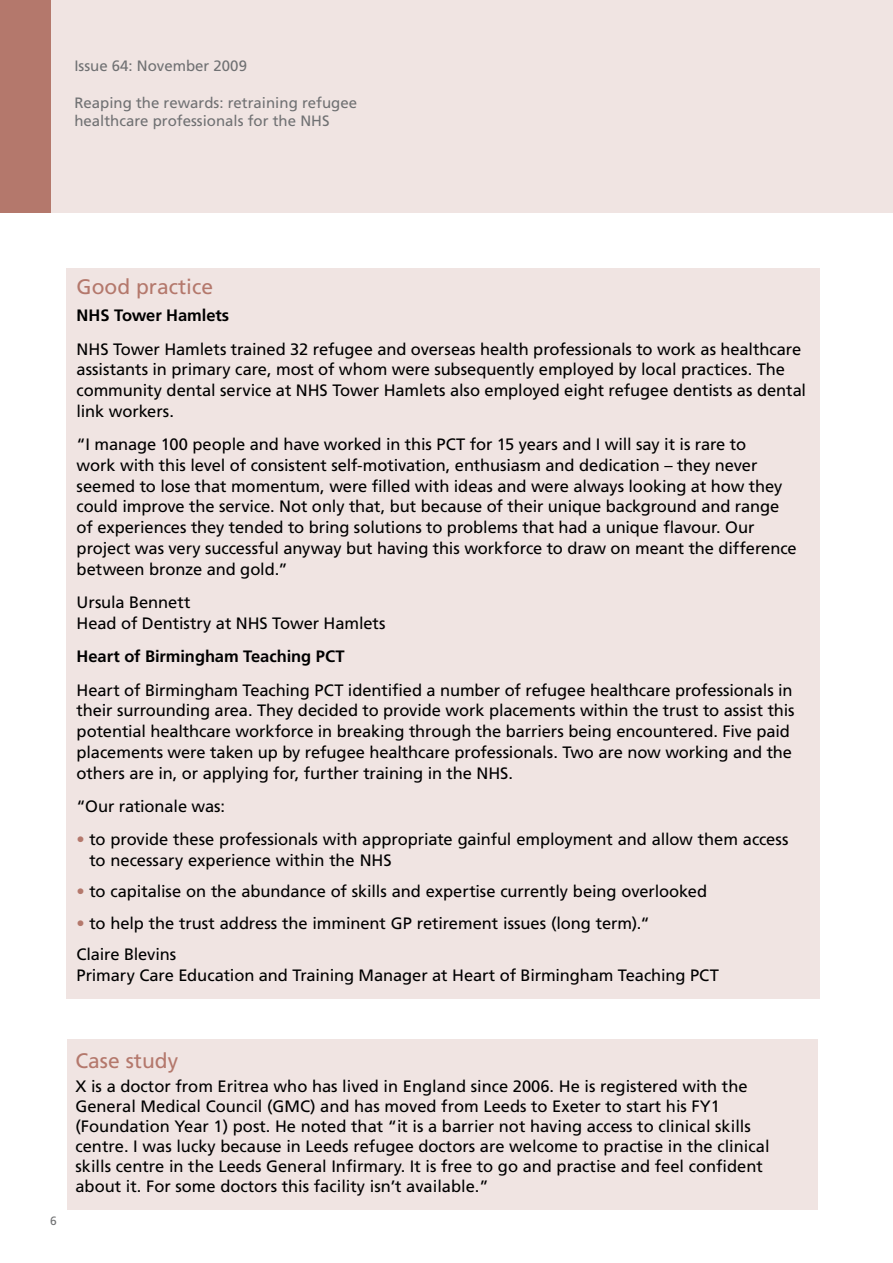
<style>
.page{position:relative;width:893px;height:1263px;background:#fff}
.page>*{position:absolute;margin:0;border:0;box-sizing:border-box;transform-origin:0 0}
.t1{font:21px "Frutiger LT";color:#b4786c}
.t2{font:16.5px/20.7px "Frutiger LT";letter-spacing:-.005em;color:#000}
.t3{font:700 16.5px "Frutiger LT";letter-spacing:-.005em;color:#000}
.t4{font:15px/18px "Frutiger LT";color:#707173}
.t5{font:12px "Frutiger LT";color:#707173}
.s1{font-weight:300;color:#b4786c}
</style>
<div class="page">
<div style="left:0;top:0;width:51px;height:213px;background:#b4786c"></div>
<div style="left:51px;top:0;width:842px;height:213px;background:#f0e4e2"></div>
<div style="left:66px;top:268px;width:754px;height:730px;background:#f0e4e2"></div>
<div style="left:67px;top:1040px;width:751px;height:170px;background:#f0e4e2"></div>
<p class="t4" style="left:74px;top:57px;width:174px">Issue 64: November 2009</p>
<p class="t4" style="left:74px;top:93px;width:284px">Reaping the rewards: retraining refugee healthcare professionals for the NHS</p>
<p class="t1" style="left:77px;top:275px;width:138px">Good practice</p>
<p class="t3" style="left:77px;top:306px;width:154px">NHS Tower Hamlets</p>
<p class="t2" style="left:77px;top:339px;width:731px">NHS Tower Hamlets trained 32 refugee and overseas health professionals to work as healthcare assistants in primary care, most of whom were subsequently employed by local practices. The community dental service at NHS Tower Hamlets also employed eight refugee dentists as dental link workers.</p>
<p class="t2" style="left:77px;top:434px;width:722px">“I manage 100 people and have worked in this PCT for 15 years and I will say it is rare to<br>work with this level of consistent self-motivation, enthusiasm and dedication – they never seemed to lose that momentum, were filled with ideas and were always looking at how they could improve the service. Not only that, but because of their unique background and range of experiences they tended to bring solutions to problems that had a unique flavour. Our project was very successful anyway but having this workforce to draw on meant the difference between bronze and gold.”</p>
<p class="t2" style="left:77px;top:592px;width:311px">Ursula Bennett<br>Head of Dentistry at NHS Tower Hamlets</p>
<p class="t3" style="left:77px;top:647px;width:270px">Heart of Birmingham Teaching PCT</p>
<p class="t2" style="left:77px;top:680px;width:720px">Heart of Birmingham Teaching PCT identified a number of refugee healthcare professionals in their surrounding area. They decided to provide work placements within the trust to assist this potential healthcare workforce in breaking through the barriers being encountered. Five paid placements were taken up by refugee healthcare professionals. Two are now working and the others are in, or applying for, further training in the NHS.</p>
<p class="t2" style="left:77px;top:796px;width:150px">“Our rationale was:</p>
<p class="t2" style="left:89px;top:829px;width:701px;text-indent:-13px"><span class="s1">•</span> to provide these professionals with appropriate gainful employment and allow them access to necessary experience within the NHS</p>
<p class="t2" style="left:77px;top:881px;width:632px"><span class="s1">•</span> to capitalise on the abundance of skills and expertise currently being overlooked</p>
<p class="t2" style="left:77px;top:907px;width:574px;line-height:31.2px"><span class="s1">•</span> to help the trust address the imminent GP retirement issues (long term).“<br>Claire Blevins</p>
<p class="t2" style="left:77px;top:964px;width:644px">Primary Care Education and Training Manager at Heart of Birmingham Teaching PCT</p>
<p class="t5" style="left:50px;top:1213px;width:8px">6</p>
<p class="t1" style="left:75px;top:1048px;width:104px">Case study</p>
<p class="t2" style="left:75px;top:1077px;width:696px;line-height:20px">X is a doctor from Eritrea who has lived in England since 2006. He is registered with the General Medical Council (GMC) and has moved from Leeds to Exeter to start his FY1 (Foundation Year 1) post. He noted that “it is a barrier not having access to clinical skills centre. I was lucky because in Leeds refugee doctors are welcome to practise in the clinical skills centre in the Leeds General Infirmary. It is free to go and practise and feel confident about it. For some doctors this facility isn’t available.”</p>
</div>
